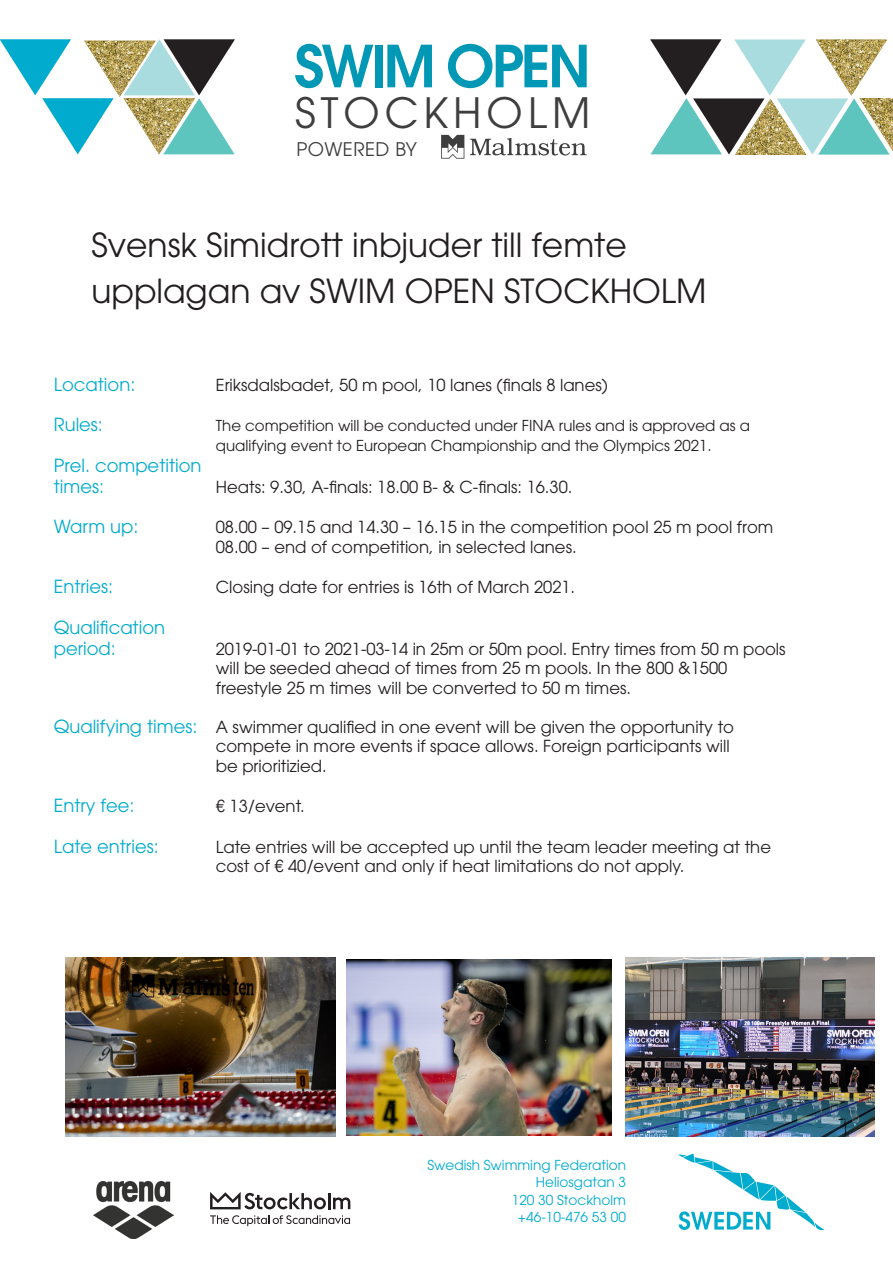
<style>
.page{position:relative;width:893px;height:1263px;background:#fff}
.page>*{position:absolute;margin:0;border:0;box-sizing:border-box;transform-origin:0 0}
.t1{font:600 57.6px "ITC Avant Garde Std";letter-spacing:-.05em;color:#0098b5}
.t2{font:41.55px "ITC Avant Garde Std";letter-spacing:.12em;color:#3e3e3f}
.t3{font:33px/46.5px "ITC Avant Garde Pro";color:#231f20}
.t4{font:18.75px "ITC Avant Garde Std";letter-spacing:.02em;color:#3e3e3f}
.t5{font:18px/21px "ITC Avant Garde Pro";color:#00abcd}
.t6{font:16.5px/19.5px "ITC Avant Garde Std";color:#231f20}
.t7{font:15px "ITC Avant Garde Std";color:#231f20}
.t8{font:13.65px/17.5px "ITC Avant Garde Std";color:#00abcd;text-align:right}
.s1{font-family:"ITC Avant Garde Pro";font-size:18px;color:#00abcd}
</style>
<div class="page">
<img style="left:94px;top:1182px;width:79px;height:56px">
<svg style="left:678px;top:1154px;width:146px;height:76px"></svg>
<svg style="left:210px;top:1215px;width:140px;height:11px"></svg>
<svg style="left:210px;top:1192px;width:140px;height:17px"></svg>
<svg style="left:0;top:39px;width:235px;height:115px"></svg>
<img style="left:123px;top:98px;width:72px;height:56px">
<svg style="left:470px;top:138px;width:117px;height:18px"></svg>
<svg style="left:441px;top:135px;width:23px;height:24px"></svg>
<img style="left:65px;top:958px;width:270px;height:178px">
<img style="left:346px;top:959px;width:265px;height:177px">
<img style="left:625px;top:958px;width:250px;height:178px">
<svg style="left:650px;top:39px;width:240px;height:116px"></svg>
<img style="left:859px;top:98px;width:34px;height:53px">
<p class="t1" style="left:294px;top:29px;width:298px">SWIM OPEN</p>
<p class="t2" style="left:295px;top:87px;width:297px">STOCKHOLM</p>
<p class="t4" style="left:297px;top:137px;width:122px">POWERED BY</p>
<p class="t3" style="left:91px;top:221px;width:616px">Svensk Simidrott inbjuder till femte upplagan av SWIM OPEN STOCKHOLM</p>
<p class="t5" style="left:54px;top:373px;width:83px">Location:</p>
<p class="t6" style="left:216px;top:375px;width:394px">Eriksdalsbadet, 50 m pool, 10 lanes (finals 8 lanes)</p>
<p class="t5" style="left:54px;top:414px;width:51px">Rules:</p>
<p class="t7" style="left:216px;top:416px;width:536px">The competition will be conducted under FINA rules and is approved as a</p>
<p class="t7" style="left:216px;top:436px;width:497px">qualifying event to European Championship and the Olympics 2021.</p>
<p class="t5" style="left:54px;top:454px;width:149px">Prel. competition times:</p>
<p class="t6" style="left:216px;top:477px;width:358px">Heats: 9.30, A-finals: 18.00 B- &amp; C-finals: 16.30.</p>
<p class="t5" style="left:54px;top:516px;width:86px">Warm up:</p>
<p class="t6" style="left:216px;top:517px;width:559px">08.00 – 09.15 and 14.30 – 16.15 in the competition pool 25 m pool from<br>08.00 – end of competition, in selected lanes.</p>
<p class="t5" style="left:54px;top:576px;width:61px">Entries:</p>
<p class="t6" style="left:216px;top:577px;width:361px">Closing date for entries is 16th of March 2021.</p>
<p class="t5" style="left:54px;top:616px;width:113px">Qualification period:</p>
<p class="t6" style="left:216px;top:639px;width:571px">2019-01-01 to 2021-03-14 in 25m or 50m pool. Entry times from 50 m pools will be seeded ahead of times from 25 m pools. In the 800 &amp;1500 freestyle 25 m times will be converted to 50 m times.</p>
<p class="t6" style="left:54px;top:717px;width:682px;text-align:right"><span class="s1">Qualifying times:</span> A swimmer qualified in one event will be given the opportunity to compete in more events if space allows. Foreign participants will</p>
<p class="t6" style="left:216px;top:756px;width:112px">be prioritizied.</p>
<p class="t5" style="left:54px;top:795px;width:82px">Entry fee:</p>
<p class="t6" style="left:216px;top:796px;width:90px">€ 13/event.</p>
<p class="t5" style="left:54px;top:835px;width:106px">Late entries:</p>
<p class="t6" style="left:216px;top:837px;width:557px">Late entries will be accepted up until the team leader meeting at the cost of € 40/event and only if heat limitations do not apply.</p>
<p class="t8" style="left:427px;top:1156px;width:200px">Swedish Swimming Federation<br>Heliosgatan 3<br>120 30 Stockholm<br>+46-10-476 53 00</p>
</div>
